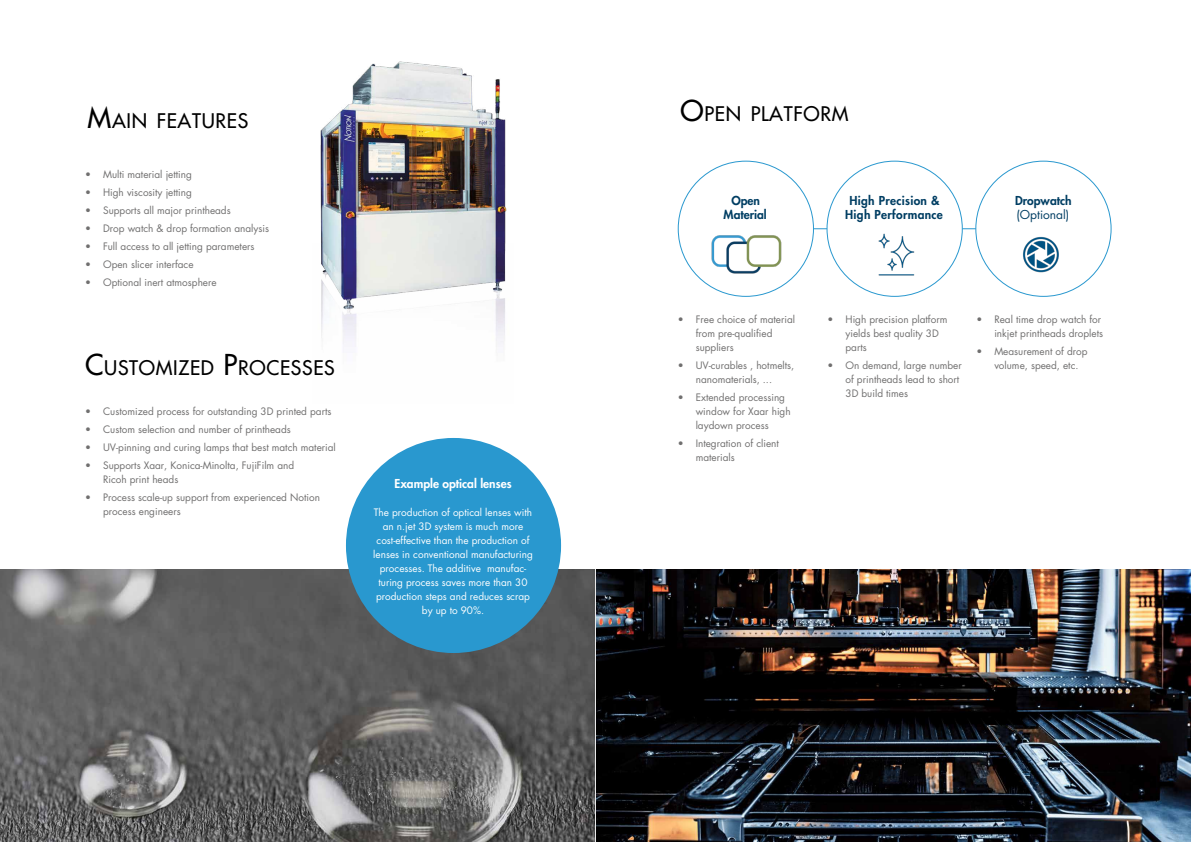
<style>
.page{position:relative;width:1191px;height:842px;background:#fff}
.page>*{position:absolute;margin:0;border:0;box-sizing:border-box;transform-origin:0 0}
.t1{font:19.6px "Futura";letter-spacing:.035em;color:#000}
.t2{font:800 12px/14.4px "Futura";letter-spacing:.025em;color:#003e63;text-align:center}
.t3{font:800 12px/14.4px "Futura";color:#003e63;text-align:center}
.t4{font:800 12px "Futura";color:#fff}
.t5{font:12px "Futura";color:#003e63}
.t6{font:10px/14px "Futura";color:#706f6f}
.t7{font:10px/14px "Futura";color:#fff;text-align:center}
.s1{font-size:28px}
</style>
<div class="page">
<hr style="left:768px;top:228px;width:284px;height:1px;background:#2998cf">
<img style="left:320px;top:61px;width:187px;height:286px">
<img style="left:0;top:569px;width:595px;height:273px">
<img style="left:595px;top:569px;width:596px;height:273px">
<div style="left:346px;top:438px;width:215px;height:215px;background:#2998cf;border-radius:50%"></div>
<div style="left:678px;top:161px;width:135px;height:135px;background:#fff;border-radius:50%"></div>
<div style="left:827px;top:161px;width:135px;height:135px;background:#fff;border-radius:50%"></div>
<div style="left:975px;top:161px;width:136px;height:135px;background:#fff;border-radius:50%"></div>
<img style="left:878px;top:233px;width:37px;height:43px">
<img style="left:711px;top:235px;width:71px;height:39px">
<img style="left:1023px;top:236px;width:36px;height:37px">
<h1 class="t1" style="left:87px;top:108px;width:162px"><span class="s1">M</span>AIN FEATURES</h1>
<p class="t6" style="left:85px;top:167px;width:108px">• Multi material jetting</p>
<p class="t6" style="left:85px;top:185px;width:108px">• High viscosity jetting</p>
<p class="t6" style="left:85px;top:203px;width:147px">• Supports all major printheads</p>
<p class="t6" style="left:85px;top:221px;width:185px">• Drop watch &amp; drop formation analysis</p>
<p class="t6" style="left:85px;top:239px;width:171px">• Full access to all jetting parameters</p>
<p class="t6" style="left:85px;top:257px;width:110px">• Open slicer interface</p>
<p class="t6" style="left:85px;top:275px;width:133px">• Optional inert atmosphere</p>
<h1 class="t1" style="left:85px;top:355px;width:251px"><span class="s1">C</span>USTOMIZED <span class="s1">P</span>ROCESSES</h1>
<p class="t6" style="left:85px;top:404px;width:248px">• Customized process for outstanding 3D printed parts</p>
<p class="t6" style="left:85px;top:422px;width:207px">• Custom selection and number of printheads</p>
<p class="t6" style="left:85px;top:440px;width:252px">• UV-pinning and curing lamps that best match material</p>
<p class="t6" style="left:103px;top:458px;width:193px;text-indent:-18px">• Supports Xaar, Konica-Minolta, FujiFilm and<br>Ricoh print heads</p>
<p class="t6" style="left:103px;top:490px;width:218px;text-indent:-18px">• Process scale-up support from experienced Notion process engineers</p>
<p class="t4" style="left:394px;top:476px;width:119px">Example optical lenses</p>
<p class="t7" style="left:373px;top:505px;width:161px">The production of optical lenses with an n.jet 3D system is much more cost-effective than the production of lenses in conventional manufacturing processes. The additive manufac&shy;turing process saves more than 30 production steps and reduces scrap by up to 90%.</p>
<h1 class="t1" style="left:680px;top:101px;width:169px"><span class="s1">O</span>PEN PLATFORM</h1>
<p class="t3" style="left:723px;top:193px;width:45px">Open<br>Material</p>
<p class="t2" style="left:845px;top:193px;width:99px">High Precision &amp;<br>High Performance</p>
<p class="t3" style="left:1015px;top:193px;width:58px">Dropwatch</p>
<p class="t5" style="left:1016px;top:206px;width:54px">(Optional)</p>
<p class="t6" style="left:695px;top:312px;width:101px;text-indent:-18px">• Free choice of material from pre-qualified suppliers</p>
<p class="t6" style="left:677px;top:358px;width:118px;text-align:center">• UV-curables , hotmelts, nanomaterials, ...</p>
<p class="t6" style="left:695px;top:390px;width:96px;text-indent:-18px">• Extended processing window for Xaar high laydown process</p>
<p class="t6" style="left:695px;top:436px;width:85px;text-indent:-18px">• Integration of client materials</p>
<p class="t6" style="left:845px;top:312px;width:103px;text-indent:-18px">• High precision platform yields best quality 3D parts</p>
<p class="t6" style="left:845px;top:358px;width:118px;text-indent:-18px">• On demand, large number of printheads lead to short<br>3D build times</p>
<p class="t6" style="left:976px;top:312px;width:128px;text-align:right">• Real time drop watch for inkjet printheads droplets</p>
<p class="t6" style="left:994px;top:344px;width:95px;text-indent:-18px">• Measurement of drop volume, speed, etc.</p>
</div>
